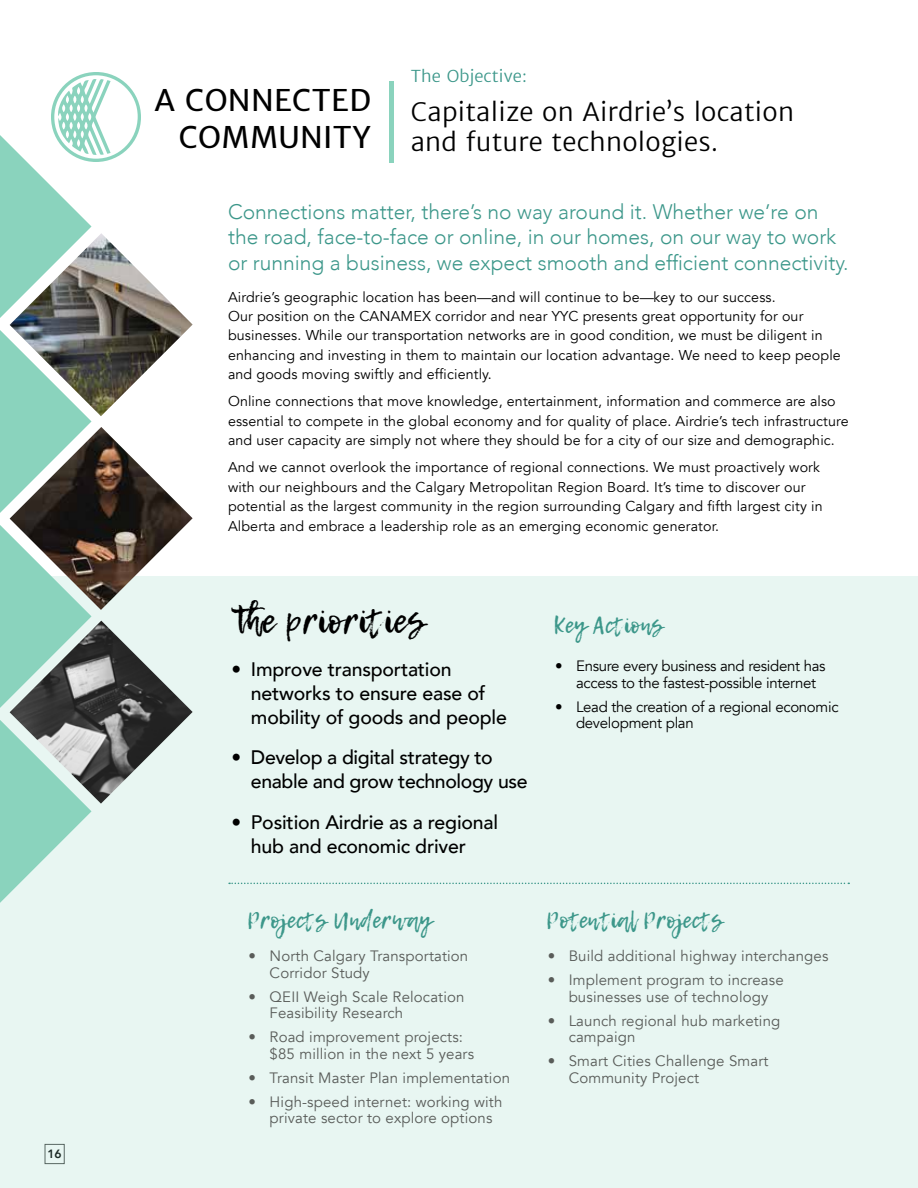
<style>
.page{position:relative;width:918px;height:1188px;background:#fff}
.page>*{position:absolute;margin:0;border:0;box-sizing:border-box;transform-origin:0 0}
.t1{font:34.5px "Lemon Tuesday";letter-spacing:.01em;color:#000}
.t2{font:30px/37.5px "Merriweather Sans";letter-spacing:.01em;color:#000;text-align:right}
.t3{font:300 25.5px/30px "Merriweather Sans";letter-spacing:.01em;color:#000}
.t4{font:22.5px "Lemon Tuesday";letter-spacing:.01em;color:#3c978a}
.t5{font:300 21px/25.5px "Avenir";color:#3c978a}
.t6{font:500 19.5px/24px "Avenir";letter-spacing:-.01em;color:#000}
.t7{font:300 16.5px "Merriweather Sans";letter-spacing:.01em;color:#3c978a}
.t8{font:15px/16.5px "Avenir";letter-spacing:.01em;color:#595c59}
.t9{font:15px/16.5px "Avenir";letter-spacing:-.02em;color:#000}
.t10{font:14.25px/19.5px "Avenir";letter-spacing:.01em;color:#000}
.t11{font:800 12px "Avenir";color:#000}
</style>
<div class="page">
<div style="left:0;top:576px;width:918px;height:612px;background:#e8f6f2"></div>
<img style="left:10px;top:273px;width:183px;height:143px">
<svg style="left:0;top:330px;width:92px;height:183px;background:#8cb6aa"></svg>
<img style="left:10px;top:427px;width:183px;height:183px">
<img style="left:10px;top:621px;width:183px;height:183px">
<svg style="left:0;top:720px;width:92px;height:183px"></svg>
<hr style="left:390px;top:81px;width:4px;height:82px;background:#8ad3bd">
<svg style="left:0;top:72px;width:141px;height:246px"></svg>
<svg style="left:0;top:525px;width:92px;height:183px;background:#82a69a"></svg>
<svg style="left:229px;top:883px;width:620px;height:1px"></svg>
<p class="t11" style="left:48px;top:1144px;width:16px">16</p>
<h2 class="t2" style="left:154px;top:81px;width:218px">A CONNECTED<br>COMMUNITY</h2>
<p class="t7" style="left:411px;top:66px;width:118px">The Objective:</p>
<h3 class="t3" style="left:411px;top:97px;width:385px">Capitalize on Airdrie’s location and future technologies.</h3>
<h3 class="t5" style="left:228px;top:199px;width:622px">Connections matter, there’s no way around it. Whether we’re on the road, face-to-face or online, in our homes, on our way to work or running a business, we expect smooth and efficient connectivity.</h3>
<p class="t10" style="left:228px;top:287px;width:614px">Airdrie’s geographic location has been—and will continue to be—key to our success.<br>Our position on the CANAMEX corridor and near YYC presents great opportunity for our businesses. While our transportation networks are in good condition, we must be diligent in enhancing and investing in them to maintain our location advantage. We need to keep people and goods moving swiftly and efficiently.</p>
<p class="t10" style="left:228px;top:392px;width:622px">Online connections that move knowledge, entertainment, information and commerce are also essential to compete in the global economy and for quality of place. Airdrie’s tech infrastructure and user capacity are simply not where they should be for a city of our size and demographic.</p>
<p class="t10" style="left:228px;top:458px;width:596px">And we cannot overlook the importance of regional connections. We must proactively work with our neighbours and the Calgary Metropolitan Region Board. It’s time to discover our potential as the largest community in the region surrounding Calgary and fifth largest city in Alberta and embrace a leadership role as an emerging economic generator.</p>
<h1 class="t1" style="left:231px;top:601px;width:195px">the priorities</h1>
<h3 class="t6" style="left:251px;top:656px;width:257px;text-indent:-20px">• Improve transportation networks to ensure ease of mobility of goods and people</h3>
<h3 class="t6" style="left:251px;top:744px;width:278px;text-indent:-20px">• Develop a digital strategy to enable and grow technology use</h3>
<h3 class="t6" style="left:251px;top:809px;width:249px;text-indent:-20px">• Position Airdrie as a regional hub and economic driver</h3>
<h3 class="t4" style="left:554px;top:613px;width:111px">Key Actions</h3>
<p class="t9" style="left:576px;top:658px;width:251px;text-indent:-21px">• Ensure every business and resident has access to the fastest-possible internet</p>
<p class="t9" style="left:576px;top:699px;width:264px;text-indent:-21px">• Lead the creation of a regional economic development plan</p>
<h3 class="t4" style="left:247px;top:908px;width:186px">Projects Underway</h3>
<p class="t8" style="left:270px;top:948px;width:200px;text-indent:-21px">• North Calgary Transportation<br>Corridor Study</p>
<p class="t8" style="left:270px;top:989px;width:196px;text-indent:-21px">• QEII Weigh Scale Relocation<br>Feasibility Research</p>
<p class="t8" style="left:270px;top:1029px;width:206px;text-indent:-21px">• Road improvement projects: $85 million in the next 5 years</p>
<p class="t8" style="left:249px;top:1070px;width:263px">• Transit Master Plan implementation</p>
<p class="t8" style="left:270px;top:1094px;width:234px;text-indent:-21px">• High-speed internet: working with private sector to explore options</p>
<h3 class="t4" style="left:546px;top:908px;width:178px">Potential Projects</h3>
<p class="t8" style="left:548px;top:948px;width:282px">• Build additional highway interchanges</p>
<p class="t8" style="left:548px;top:972px;width:238px;text-align:center">• Implement program to increase businesses use of technology</p>
<p class="t8" style="left:569px;top:1013px;width:213px;text-indent:-21px">• Launch regional hub marketing campaign</p>
<p class="t8" style="left:569px;top:1053px;width:201px;text-indent:-21px">• Smart Cities Challenge Smart<br>Community Project</p>
</div>
